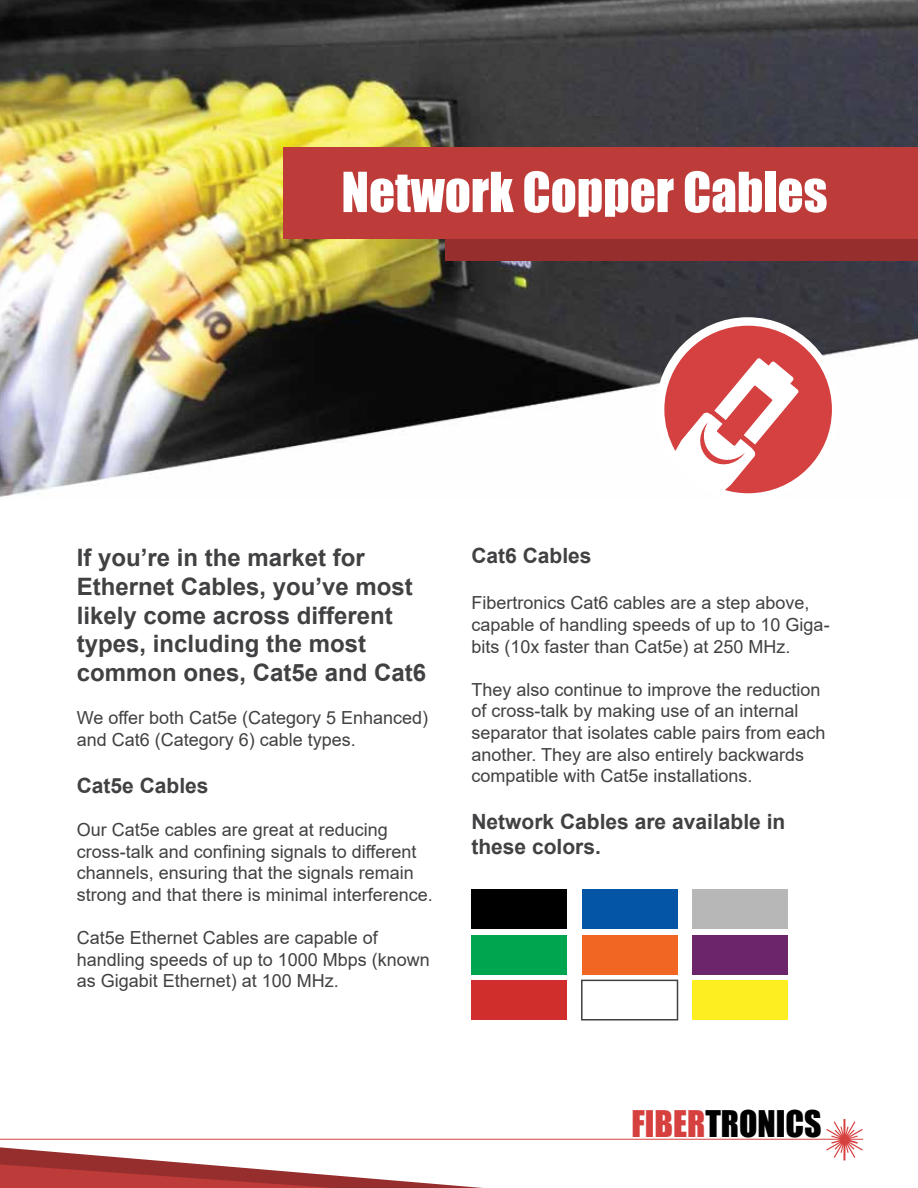
<style>
.page{position:relative;width:918px;height:1188px;background:#fff}
.page>*{position:absolute;margin:0;border:0;box-sizing:border-box;transform-origin:0 0}
.t1{font:51px "Impact";color:#fff}
.t2{font:33.75px "Impact";color:#010101}
.t3{font:700 24px/28.8px "Arial";color:#414042}
.t4{font:700 21px/25.2px "Arial";color:#414042}
.t5{font:18px/21.6px "Arial";color:#414042}
.s1{color:#d64140}
</style>
<div class="page">
<img style="left:0;top:0;width:918px;height:497px">
<div style="left:446px;top:239px;width:472px;height:21px;background:#962e2d"></div>
<div style="left:284px;top:147px;width:634px;height:92px;background:#bd3b39"></div>
<div style="left:656px;top:317px;width:184px;height:184px;background:#fff;border-radius:50%"></div>
<svg style="left:664px;top:326px;width:168px;height:167px"></svg>
<div style="left:471px;top:889px;width:96px;height:40px;background:#000"></div>
<div style="left:582px;top:889px;width:96px;height:40px;background:#0455a5"></div>
<div style="left:692px;top:889px;width:96px;height:40px;background:#b7b7b8"></div>
<div style="left:471px;top:935px;width:96px;height:39px;background:#00a64f"></div>
<div style="left:582px;top:935px;width:96px;height:39px;background:#f26623"></div>
<div style="left:692px;top:935px;width:96px;height:39px;background:#6c246b"></div>
<div style="left:471px;top:980px;width:96px;height:40px;background:#d02e2c"></div>
<div style="left:581px;top:980px;width:97px;height:41px;background:#fff;border:2px solid #414042"></div>
<div style="left:692px;top:980px;width:96px;height:40px;background:#fcee21"></div>
<svg style="left:0;top:1119px;width:863px;height:69px"></svg>
<h1 class="t1" style="left:341px;top:153px;width:488px">Network Copper Cables</h1>
<h3 class="t3" style="left:77px;top:544px;width:351px">If you’re in the market for<br>Ethernet Cables, you’ve most likely come across different types, including the most common ones, Cat5e and Cat6</h3>
<p class="t5" style="left:77px;top:707px;width:353px">We offer both Cat5e (Category 5 Enhanced) and Cat6 (Category 6) cable types.</p>
<p class="t4" style="left:77px;top:773px;width:133px">Cat5e Cables</p>
<p class="t5" style="left:77px;top:819px;width:358px">Our Cat5e cables are great at reducing cross-talk and confining signals to different channels, ensuring that the signals remain strong and that there is minimal interference.</p>
<p class="t5" style="left:77px;top:927px;width:355px">Cat5e Ethernet Cables are capable of handling speeds of up to 1000 Mbps (known as Gigabit Ethernet) at 100 MHz.</p>
<p class="t4" style="left:471px;top:543px;width:122px">Cat6 Cables</p>
<p class="t5" style="left:471px;top:592px;width:360px">Fibertronics Cat6 cables are a step above, capable of handling speeds of up to 10 Giga&shy;bits (10x faster than Cat5e) at 250 MHz.</p>
<p class="t5" style="left:471px;top:678px;width:356px">They also continue to improve the reduction of cross-talk by making use of an internal separator that isolates cable pairs from each another. They are also entirely backwards compatible with Cat5e installations.</p>
<p class="t4" style="left:471px;top:809px;width:315px">Network Cables are available in these colors.</p>
<h2 class="t2" style="left:631px;top:1097px;width:192px"><span class="s1">FIBER</span>TRONICS</h2>
</div>
